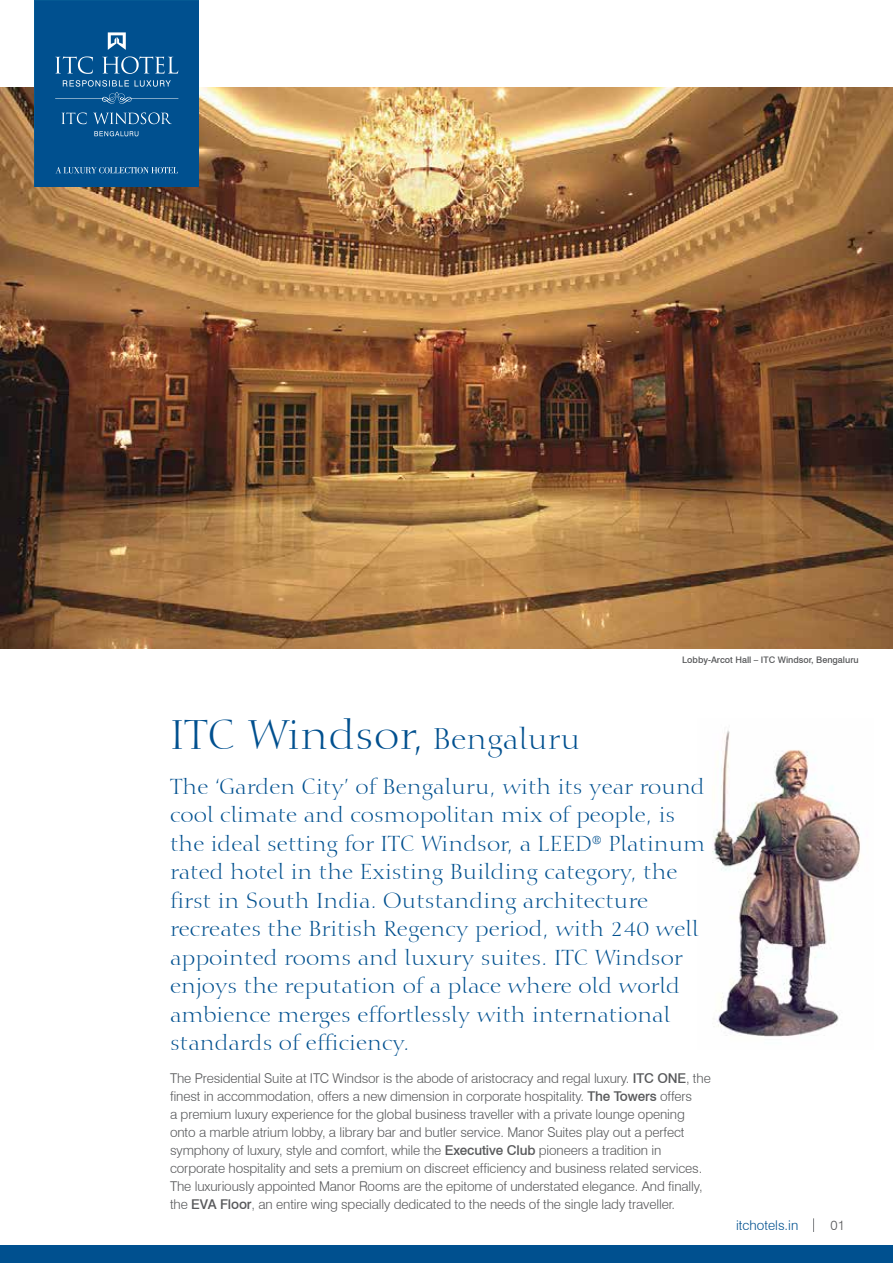
<style>
.page{position:relative;width:893px;height:1263px;background:#fff}
.page>*{position:absolute;margin:0;border:0;box-sizing:border-box;transform-origin:0 0}
.t1{font:40.2px "Calligraphic 810 BT";color:#00508f}
.t2{font:21px/28.5px "Calligraphic 810 BT";color:#00508f}
.t3{font:300 13.5px/18px "Swiss 721 BT";letter-spacing:-.01em;color:#58595b}
.t4{font:300 13.5px "Swiss 721 BT";color:#00508f}
.t5{font:500 9px "Swiss 721 BT";color:#58595b}
.s1{font-size:28.95px}
.s2{font-weight:500}
</style>
<div class="page">
<img style="left:712px;top:730px;width:148px;height:307px">
<svg style="left:813px;top:1218px;width:1px;height:14px"></svg>
<div style="left:0;top:1246px;width:893px;height:17px;background:#00508f"></div>
<img style="left:0;top:87px;width:893px;height:562px">
<div style="left:35px;top:1px;width:164px;height:185px;background:#00508f"></div>
<svg style="left:55px;top:56px;width:123px;height:18px"></svg>
<svg style="left:108px;top:32px;width:18px;height:18px"></svg>
<svg style="left:56px;top:167px;width:122px;height:6px"></svg>
<svg style="left:55px;top:80px;width:123px;height:24px"></svg>
<svg style="left:94px;top:131px;width:44px;height:5px"></svg>
<svg style="left:62px;top:112px;width:110px;height:12px"></svg>
<p class="t5" style="left:682px;top:654px;width:178px">Lobby-Arcot Hall – ITC Windsor, Bengaluru</p>
<h1 class="t1" style="left:170px;top:710px;width:412px">ITC Windsor, <span class="s1">Bengaluru</span></h1>
<p class="t2" style="left:170px;top:773px;width:537px">The ‘Garden City’ of Bengaluru, with its year round cool climate and cosmopolitan mix of people, is the ideal setting for ITC Windsor, a LEED<sup>®</sup> Platinum rated hotel in the Existing Building category, the first in South India. Outstanding architecture recreates the British Regency period, with 240 well appointed rooms and luxury suites. ITC Windsor enjoys the reputation of a place where old world ambience merges effortlessly with international standards of efficiency.</p>
<p class="t3" style="left:170px;top:1069px;width:542px">The Presidential Suite at ITC Windsor is the abode of aristocracy and regal luxury. <span class="s2">ITC ONE</span>, the finest in accommodation, offers a new dimension in corporate hospitality. <span class="s2">The Towers</span> offers<br>a premium luxury experience for the global business traveller with a private lounge opening onto a marble atrium lobby, a library bar and butler service. Manor Suites play out a perfect symphony of luxury, style and comfort, while the <span class="s2">Executive Club</span> pioneers a tradition in corporate hospitality and sets a premium on discreet efficiency and business related services.<br>The luxuriously appointed Manor Rooms are the epitome of understated elegance. And finally, the <span class="s2">EVA Floor</span>, an entire wing specially dedicated to the needs of the single lady traveller.</p>
<p class="t4" style="left:736px;top:1217px;width:64px">itchotels.in</p>
<p class="t3" style="left:830px;top:1216px;width:16px">01</p>
</div>
